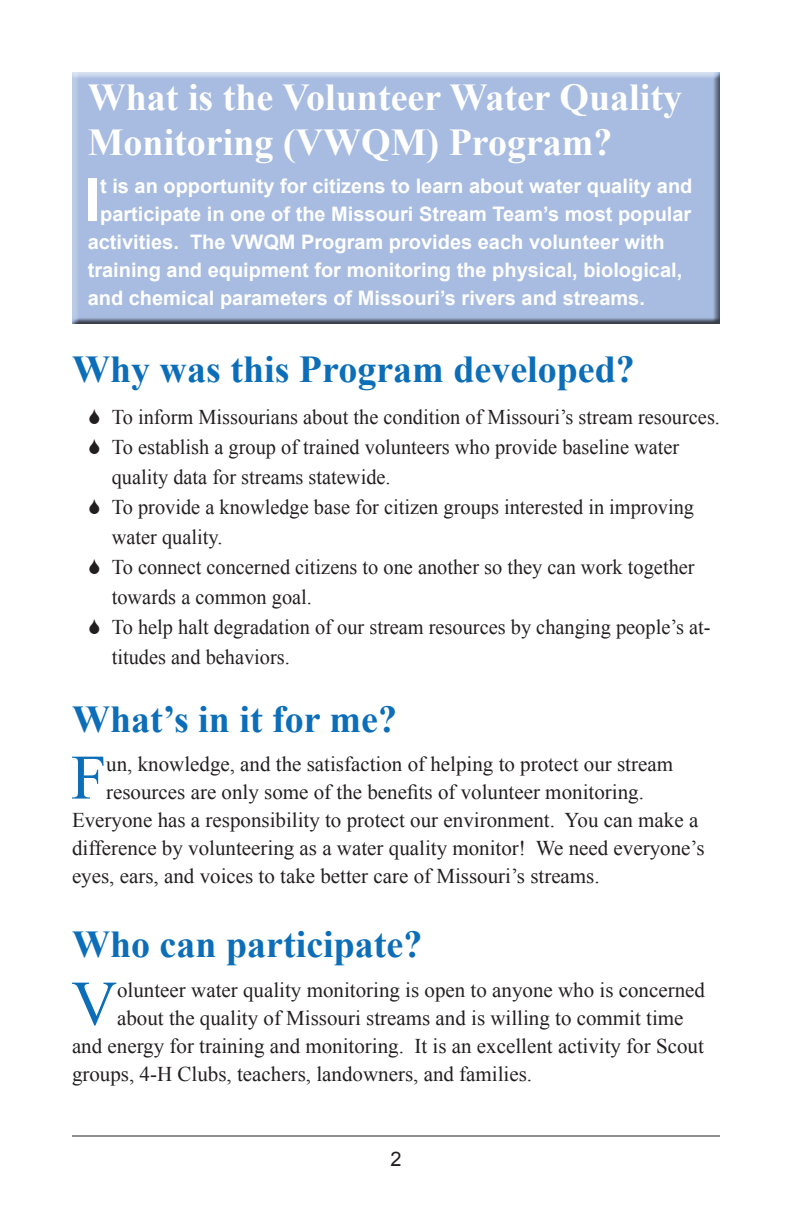
<style>
.page{position:relative;width:792px;height:1224px;background:#fff}
.page>*{position:absolute;margin:0;border:0;box-sizing:border-box;transform-origin:0 0}
.t1{font:63.2px "Times New Roman";color:#0c6eb8}
.t2{font:700 59.2px "Arial";color:#fff}
.t3{font:700 38px "Times New Roman";color:#0c6eb8}
.t4{font:700 38px/45.6px "Times New Roman";color:#fff}
.t5{font:21px/30px "Times New Roman";color:#231f20}
.t6{font:700 20px "Arial";color:#fff}
.t7{font:20px "Arial";color:#231f20}
</style>
<div class="page">
<div style="left:72px;top:71px;width:650px;height:256px;background:#231f20;opacity:.75"></div>
<hr style="left:72px;top:1136px;width:648px;height:1px;background:#231f20">
<p class="t4" style="left:88px;top:73px;width:596px">What is the Volunteer Water Quality<br>Monitoring (VWQM) Program?</p>
<p class="t2" style="left:84px;top:160px;width:18px">I</p>
<p class="t6" style="left:100px;top:172px;width:594px">t is an opportunity for citizens to learn about water quality and</p>
<p class="t6" style="left:100px;top:200px;width:593px">participate in one of the Missouri Stream Team’s most popular</p>
<p class="t6" style="left:88px;top:228px;width:578px">activities. The VWQM Program provides each volunteer with</p>
<p class="t6" style="left:88px;top:256px;width:596px">training and equipment for monitoring the physical, biological,</p>
<p class="t6" style="left:88px;top:284px;width:559px">and chemical parameters of Missouri’s rivers and streams.</p>
<p class="t3" style="left:72px;top:343px;width:564px">Why was this Program developed?</p>
<p class="t5" style="left:112px;top:402px;width:610px">To inform Missourians about the condition of Missouri’s stream resources.</p>
<p class="t5" style="left:112px;top:432px;width:569px">To establish a group of trained volunteers who provide baseline water quality data for streams statewide.</p>
<p class="t5" style="left:112px;top:492px;width:584px">To provide a knowledge base for citizen groups interested in improving water quality.</p>
<p class="t5" style="left:112px;top:552px;width:584px">To connect concerned citizens to one another so they can work together towards a common goal.</p>
<p class="t5" style="left:112px;top:612px;width:600px">To help halt degradation of our stream resources by changing people’s at&shy;titudes and behaviors.</p>
<p class="t3" style="left:72px;top:693px;width:327px">What’s in it for me?</p>
<p class="t1" style="left:71px;top:735px;width:37px">F</p>
<p class="t5" style="left:106px;top:748px;width:568px">un, knowledge, and the satisfaction of helping to protect our stream</p>
<p class="t5" style="left:106px;top:776px;width:539px">resources are only some of the benefits of volunteer monitoring.</p>
<p class="t5" style="left:72px;top:804px;width:628px">Everyone has a responsibility to protect our environment. You can make a</p>
<p class="t5" style="left:72px;top:832px;width:634px">difference by volunteering as a water quality monitor! We need everyone’s</p>
<p class="t5" style="left:72px;top:860px;width:529px">eyes, ears, and voices to take better care of Missouri’s streams.</p>
<p class="t3" style="left:72px;top:918px;width:352px">Who can participate?</p>
<p class="t1" style="left:71px;top:961px;width:47px">V</p>
<p class="t5" style="left:117px;top:974px;width:589px">olunteer water quality monitoring is open to anyone who is concerned</p>
<p class="t5" style="left:117px;top:1002px;width:568px">about the quality of Missouri streams and is willing to commit time</p>
<p class="t5" style="left:72px;top:1030px;width:633px">and energy for training and monitoring. It is an excellent activity for Scout</p>
<p class="t5" style="left:72px;top:1058px;width:462px">groups, 4-H Clubs, teachers, landowners, and families.</p>
<p class="t7" style="left:390px;top:1146px;width:13px">2</p>
</div>
